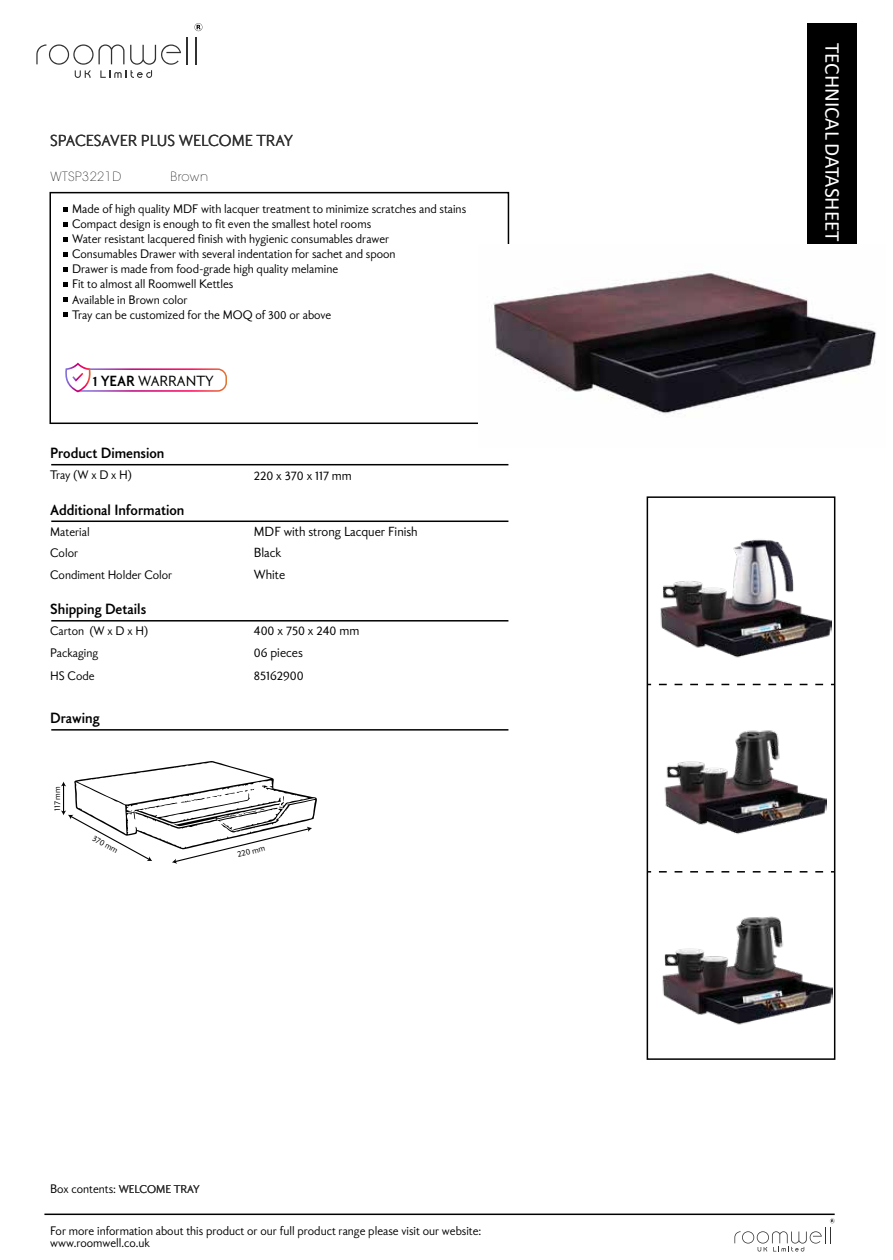
<style>
.page{position:relative;width:893px;height:1260px;background:#fff}
.page>*{position:absolute;margin:0;border:0;box-sizing:border-box;transform-origin:0 0}
.t1{font:21.3px "Calibri";color:#fff}
.t2{font:16.35px "Aragon Sans";color:#000}
.t3{font:700 15.15px "Aragon Sans";color:#000}
.t4{font:15px "Aragon Sans";color:#000}
.t5{font:13.5px "Aragon Sans";color:#000}
.t6{font:12.6px/15.1px "Aragon Sans";color:#000}
.t7{font:200 12.6px "ITC Avant Garde Std";letter-spacing:.04em;color:#000}
.t8{font:9px "Aragon Sans";color:#000}
.s1{font-weight:700}
.s2{font-size:11.55px}
</style>
<div class="page">
<svg style="left:63px;top:207px;width:4px;height:5px"></svg>
<svg style="left:63px;top:222px;width:4px;height:5px"></svg>
<svg style="left:63px;top:237px;width:4px;height:5px"></svg>
<svg style="left:63px;top:252px;width:4px;height:4px"></svg>
<svg style="left:63px;top:267px;width:4px;height:4px"></svg>
<svg style="left:63px;top:282px;width:4px;height:4px"></svg>
<svg style="left:63px;top:297px;width:4px;height:4px"></svg>
<svg style="left:63px;top:312px;width:4px;height:4px"></svg>
<hr style="left:44px;top:1214px;width:791px;height:1px;background:#000">
<div style="left:807px;top:23px;width:50px;height:245px;background:#000"></div>
<svg style="left:36px;top:44px;width:145px;height:34px"></svg>
<svg style="left:187px;top:37px;width:1px;height:27px"></svg>
<svg style="left:195px;top:37px;width:1px;height:27px"></svg>
<svg style="left:194px;top:23px;width:8px;height:8px"></svg>
<svg style="left:734px;top:1218px;width:101px;height:34px"></svg>
<svg style="left:65px;top:363px;width:162px;height:29px"></svg>
<hr style="left:51px;top:620px;width:457px;height:2px;background:#000">
<hr style="left:51px;top:521px;width:457px;height:1px;background:#000">
<hr style="left:51px;top:729px;width:457px;height:2px;background:#000">
<div style="left:49px;top:192px;width:460px;height:232px;border:2px solid #000"></div>
<div style="left:647px;top:496px;width:188px;height:564px;border:2px solid #000"></div>
<svg style="left:659px;top:684px;width:176px;height:1px"></svg>
<svg style="left:659px;top:871px;width:176px;height:2px"></svg>
<hr style="left:51px;top:464px;width:457px;height:1px;background:#000">
<img style="left:660px;top:539px;width:171px;height:119px">
<img style="left:664px;top:730px;width:163px;height:104px">
<img style="left:479px;top:245px;width:398px;height:179px">
<svg style="left:61px;top:761px;width:256px;height:103px"></svg>
<img style="left:662px;top:883px;width:171px;height:152px">
<p class="t2" style="left:50px;top:130px;width:244px">SPACESAVER PLUS WELCOME TRAY</p>
<p class="t7" style="left:50px;top:169px;width:72px">WTSP3221D</p>
<p class="t7" style="left:171px;top:169px;width:39px">Brown</p>
<p class="t6" style="left:72px;top:201px;width:396px">Made of high quality MDF with lacquer treatment to minimize scratches and stains Compact design is enough to fit even the smallest hotel rooms<br>Water resistant lacquered finish with hygienic consumables drawer<br>Consumables Drawer with several indentation for sachet and spoon<br>Drawer is made from food-grade high quality melamine<br>Fit to almost all Roomwell Kettles<br>Available in Brown color<br>Tray can be customized for the MOQ of 300 or above</p>
<p class="t4" style="left:93px;top:371px;width:123px"><span class="s1">1 YEAR</span> WARRANTY</p>
<p class="t3" style="left:50px;top:443px;width:116px">Product Dimension</p>
<p class="t6" style="left:50px;top:467px;width:83px">Tray (W x D x H)</p>
<p class="t5" style="left:254px;top:467px;width:99px">220 x 370 x 117 mm</p>
<p class="t3" style="left:50px;top:500px;width:136px">Additional Information</p>
<p class="t6" style="left:50px;top:524px;width:41px">Material</p>
<p class="t5" style="left:254px;top:523px;width:165px">MDF with strong Lacquer Finish</p>
<p class="t6" style="left:50px;top:545px;width:29px">Color</p>
<p class="t5" style="left:254px;top:544px;width:29px">Black</p>
<p class="t6" style="left:50px;top:567px;width:124px">Condiment Holder Color</p>
<p class="t5" style="left:254px;top:565px;width:33px">White</p>
<p class="t3" style="left:50px;top:599px;width:98px">Shipping Details</p>
<p class="t6" style="left:50px;top:620px;width:99px;line-height:22.2px">Carton (W x D x H)<br>Packaging</p>
<p class="t5" style="left:254px;top:622px;width:107px">400 x 750 x 240 mm</p>
<p class="t5" style="left:254px;top:644px;width:50px">06 pieces</p>
<p class="t6" style="left:50px;top:668px;width:46px">HS Code</p>
<p class="t5" style="left:254px;top:666px;width:51px">85162900</p>
<p class="t3" style="left:50px;top:708px;width:51px">Drawing</p>
<p class="t8" style="left:51px;top:811px;width:26px;rotate:-90deg">117 mm</p>
<p class="t8" style="left:96px;top:832px;width:29px;rotate:29deg">370 mm</p>
<p class="t8" style="left:236px;top:849px;width:30px;rotate:-14deg">220 mm</p>
<p class="t6" style="left:50px;top:1181px;width:151px">Box contents: <span class="s2">WELCOME TRAY</span></p>
<p class="t6" style="left:50px;top:1225px;width:433px;line-height:11.6px">For more information about this product or our full product range please visit our website: www.roomwell.co.uk</p>
<h1 class="t1" style="left:847px;top:43px;width:200px;rotate:90deg">TECHNICAL DATASHEET</h1>
</div>
